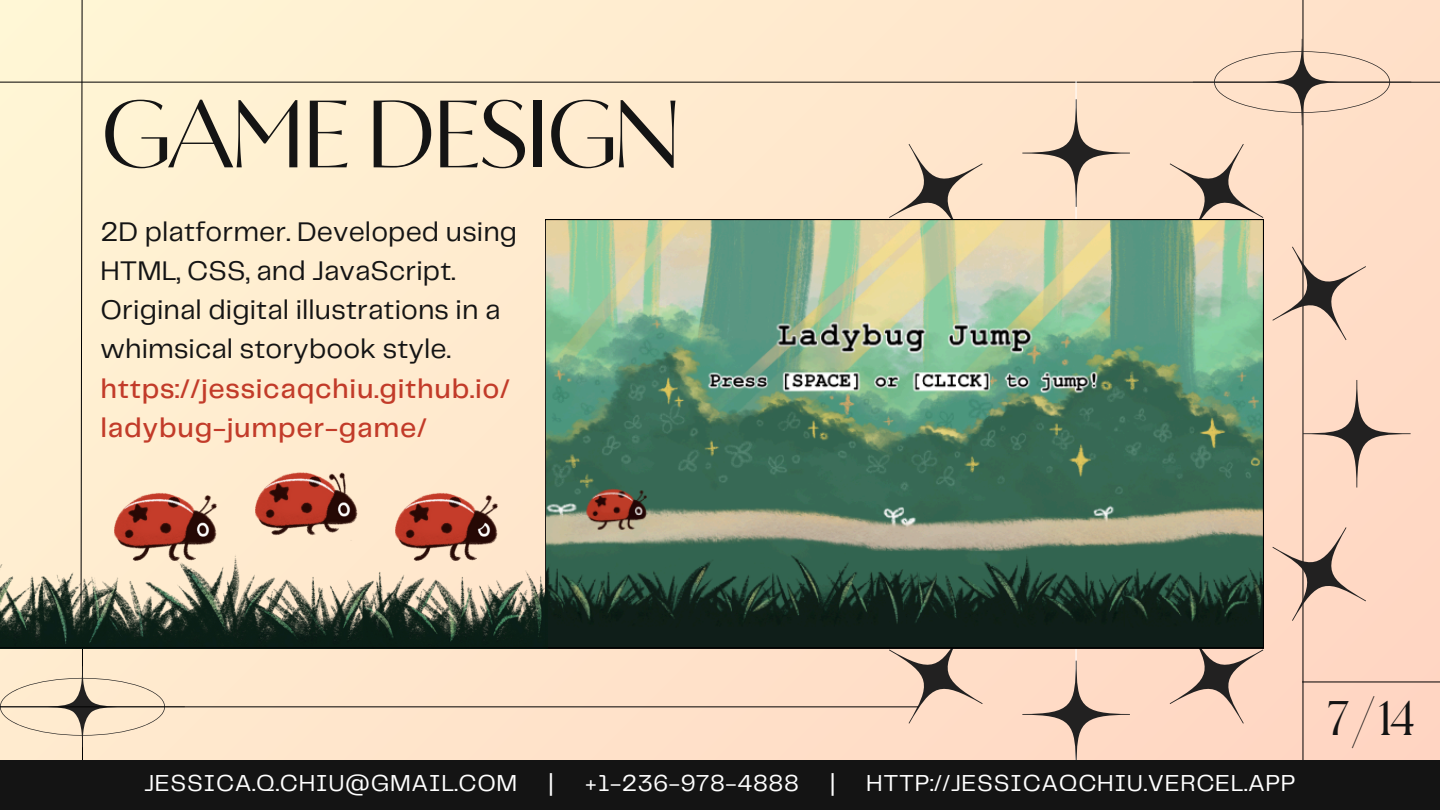
<style>
.page{position:relative;width:1440px;height:810px;background:#fff}
.page>*{position:absolute;margin:0;border:0;box-sizing:border-box;transform-origin:0 0}
.t1{font:95.3px "Circe Contrast";letter-spacing:-.04em;color:#141414}
.t2{font:48.5px "The Seasons";color:#141414}
.t3{font:28px/39px "Telegraf";letter-spacing:.005em;color:#141414}
.t4{font:500 28px/39px "Telegraf";letter-spacing:.025em;color:#c23b29}
.t5{font:24px "Telegraf";letter-spacing:.025em;color:#fff}
</style>
<div class="page">
<div style="left:0;top:0;width:1440px;height:810px;background:linear-gradient(to right,#f9ecce,#ffe1c9)"></div>
<hr style="left:1303px;top:0;width:1px;height:810px;background:#000">
<hr style="left:82px;top:640px;width:1px;height:128px;background:#000">
<svg style="left:80px;top:0;width:3px;height:119px"></svg>
<hr style="left:0;top:82px;width:1440px;height:1px;background:#000">
<hr style="left:1076px;top:81px;width:1px;height:729px;background:#fff">
<svg style="left:742px;top:99px;width:669px;height:662px;background:#f2d3bd"></svg>
<img style="left:547px;top:219px;width:717px;height:429px">
<img style="left:0;top:119px;width:547px;height:528px">
<img style="left:115px;top:433px;width:102px;height:128px">
<img style="left:396px;top:433px;width:102px;height:128px">
<img style="left:255px;top:413px;width:102px;height:127px">
<hr style="left:0;top:647px;width:1263px;height:1px;background:#000">
<div style="left:0;top:761px;width:1440px;height:49px;background:#141414"></div>
<hr style="left:1303px;top:682px;width:137px;height:1px;background:#000">
<svg style="left:0;top:666px;width:185px;height:81px;background:#f1dec3"></svg>
<hr style="left:0;top:706px;width:918px;height:1px;background:#000">
<svg style="left:1193px;top:39px;width:218px;height:86px;background:#efd3bd"></svg>
<p class="t1" style="left:100px;top:79px;width:582px">GAME DESIGN</p>
<p class="t3" style="left:100px;top:214px;width:418px">2D platformer. Developed using<br>HTML, CSS, and JavaScript.<br>Original digital illustrations in a whimsical storybook style.</p>
<p class="t4" style="left:100px;top:371px;width:411px">https://jessicaqchiu.github.io/ ladybug-jumper-game/</p>
<p class="t5" style="left:144px;top:773px;width:375px">JESSICA.Q.CHIU@GMAIL.COM</p>
<p class="t5" style="left:548px;top:773px;width:7px">|</p>
<p class="t5" style="left:585px;top:773px;width:216px">+1-236-978-4888</p>
<p class="t5" style="left:830px;top:773px;width:7px">|</p>
<p class="t5" style="left:866px;top:773px;width:431px">HTTP://JESSICAQCHIU.VERCEL.APP</p>
<p class="t2" style="left:1329px;top:696px;width:88px">7/14</p>
</div>
